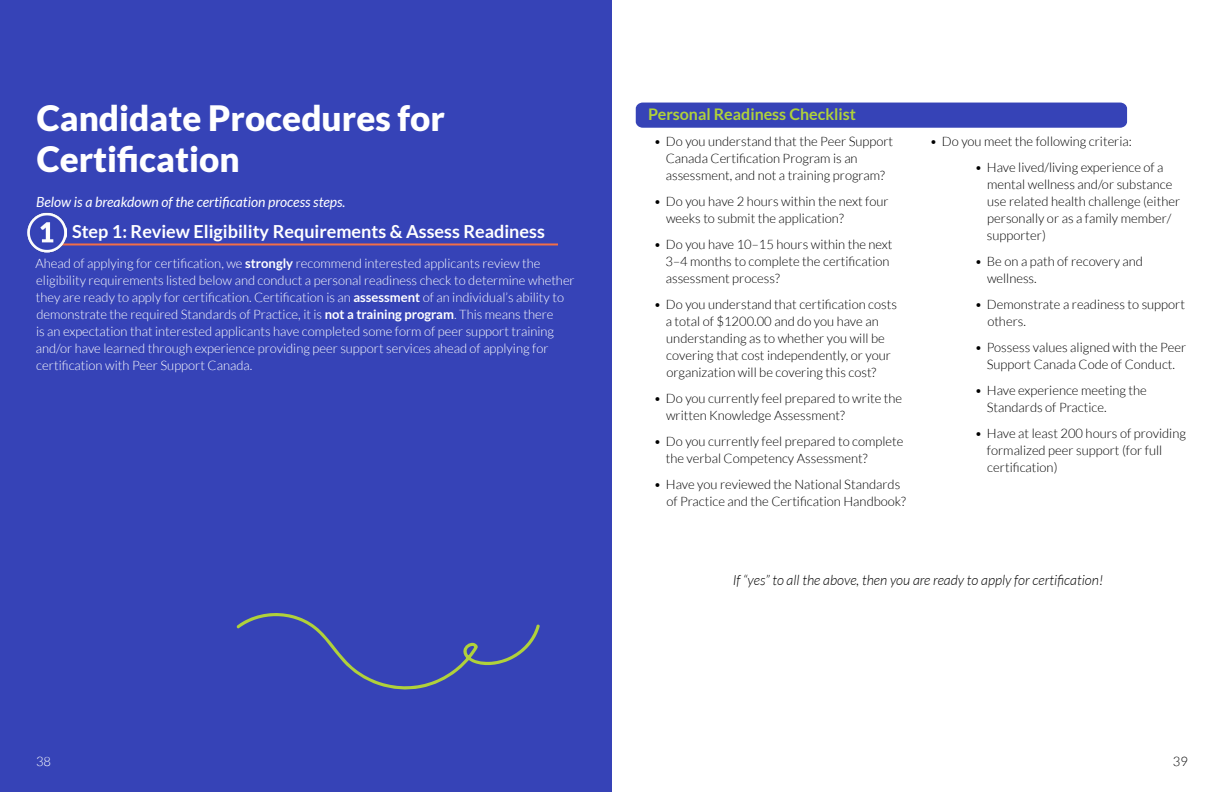
<style>
.page{position:relative;width:1224px;height:792px;background:#fff}
.page>*{position:absolute;margin:0;border:0;box-sizing:border-box;transform-origin:0 0}
.Heading_2_Span_Columns{font:900 35px/41px "Lato";color:#fff}
.H3_Indent{font:700 18px "Lato";color:#fff}
.Heading_4{font:700 16px "Lato";color:#b0d23a}
.Body_Centred{font:italic 300 14px "Lato";color:#000}
.Body{font:italic 14px "Lato";color:#fff}
.Bullets_space{font:300 13px/17px "Lato";color:#000}
.Body-2{font:300 13px/17px "Lato";color:#fff}
.Bullets_Indent{font:300 13px/17px "Lato";color:#000}
.s1{font-weight:700}
</style>
<div class="page">
<div style="left:0;top:0;width:612px;height:792px;background:#3643b7"></div>
<hr style="left:36px;top:243px;width:522px;height:2px;background:#f36e46">
<img style="left:27px;top:212px;width:40px;height:41px">
<div style="left:636px;top:103px;width:491px;height:25px;background:#3643b7"></div>
<svg style="left:236px;top:613px;width:304px;height:77px"></svg>
<h2 class="Heading_2_Span_Columns" style="left:37px;top:97px;width:410px">Candidate Procedures for<br>Certification</h2>
<p class="Body" style="left:36px;top:194px;width:311px">Below is a breakdown of the certification process steps.</p>
<h3 class="H3_Indent" style="left:72px;top:221px;width:474px">Step 1: Review Eligibility Requirements &amp; Assess Readiness</h3>
<p class="Body-2" style="left:36px;top:255px;width:541px">Ahead of applying for certification, we <span class="s1">strongly</span> recommend interested applicants review the eligibility requirements listed below and conduct a personal readiness check to determine whether they are ready to apply for certification. Certification is an <span class="s1">assessment</span> of an individual’s ability to demonstrate the required Standards of Practice, it is <span class="s1">not a training program</span>. This means there<br>is an expectation that interested applicants have completed some form of peer support training and/or have learned through experience providing peer support services ahead of applying for certification with Peer Support Canada.</p>
<h4 class="Heading_4" style="left:648px;top:105px;width:210px">Personal Readiness Checklist</h4>
<p class="Bullets_space" style="left:666px;top:133px;width:229px;text-indent:-12px">• Do you understand that the Peer Support<br>Canada Certification Program is an assessment, and not a training program?</p>
<p class="Bullets_space" style="left:666px;top:193px;width:224px;text-indent:-12px">• Do you have 2 hours within the next four weeks to submit the application?</p>
<p class="Bullets_space" style="left:666px;top:236px;width:228px;text-indent:-12px">• Do you have 10–15 hours within the next<br>3–4 months to complete the certification assessment process?</p>
<p class="Bullets_space" style="left:666px;top:296px;width:233px;text-indent:-12px">• Do you understand that certification costs a total of $1200.00 and do you have an understanding as to whether you will be covering that cost independently, or your organization will be covering this cost?</p>
<p class="Bullets_space" style="left:666px;top:390px;width:238px;text-indent:-12px">• Do you currently feel prepared to write the written Knowledge Assessment?</p>
<p class="Bullets_space" style="left:666px;top:433px;width:239px;text-indent:-12px">• Do you currently feel prepared to complete the verbal Competency Assessment?</p>
<p class="Bullets_space" style="left:666px;top:476px;width:241px;text-indent:-13px">• Have you reviewed the National Standards of Practice and the Certification Handbook?</p>
<p class="Bullets_space" style="left:930px;top:133px;width:204px">• Do you meet the following criteria:</p>
<p class="Bullets_Indent" style="left:987px;top:159px;width:195px;text-indent:-12px">• Have lived/living experience of a mental wellness and/or substance use related health challenge (either personally or as a family member/ supporter)</p>
<p class="Bullets_Indent" style="left:987px;top:253px;width:157px;text-indent:-12px">• Be on a path of recovery and wellness.</p>
<p class="Bullets_Indent" style="left:987px;top:296px;width:199px;text-indent:-13px">• Demonstrate a readiness to support others.</p>
<p class="Bullets_Indent" style="left:975px;top:339px;width:213px;text-align:center">• Possess values aligned with the Peer<br>Support Canada Code of Conduct.</p>
<p class="Bullets_Indent" style="left:987px;top:382px;width:162px;text-indent:-12px">• Have experience meeting the<br>Standards of Practice.</p>
<p class="Bullets_Indent" style="left:987px;top:425px;width:201px;text-indent:-12px">• Have at least 200 hours of providing formalized peer support (for full certification)</p>
<p class="Body_Centred" style="left:733px;top:572px;width:372px">If “yes” to all the above, then you are ready to apply for certification!</p>
<p class="Body-2" style="left:36px;top:753px;width:17px">38</p>
<p class="Bullets_space" style="left:1173px;top:753px;width:17px">39</p>
</div>
